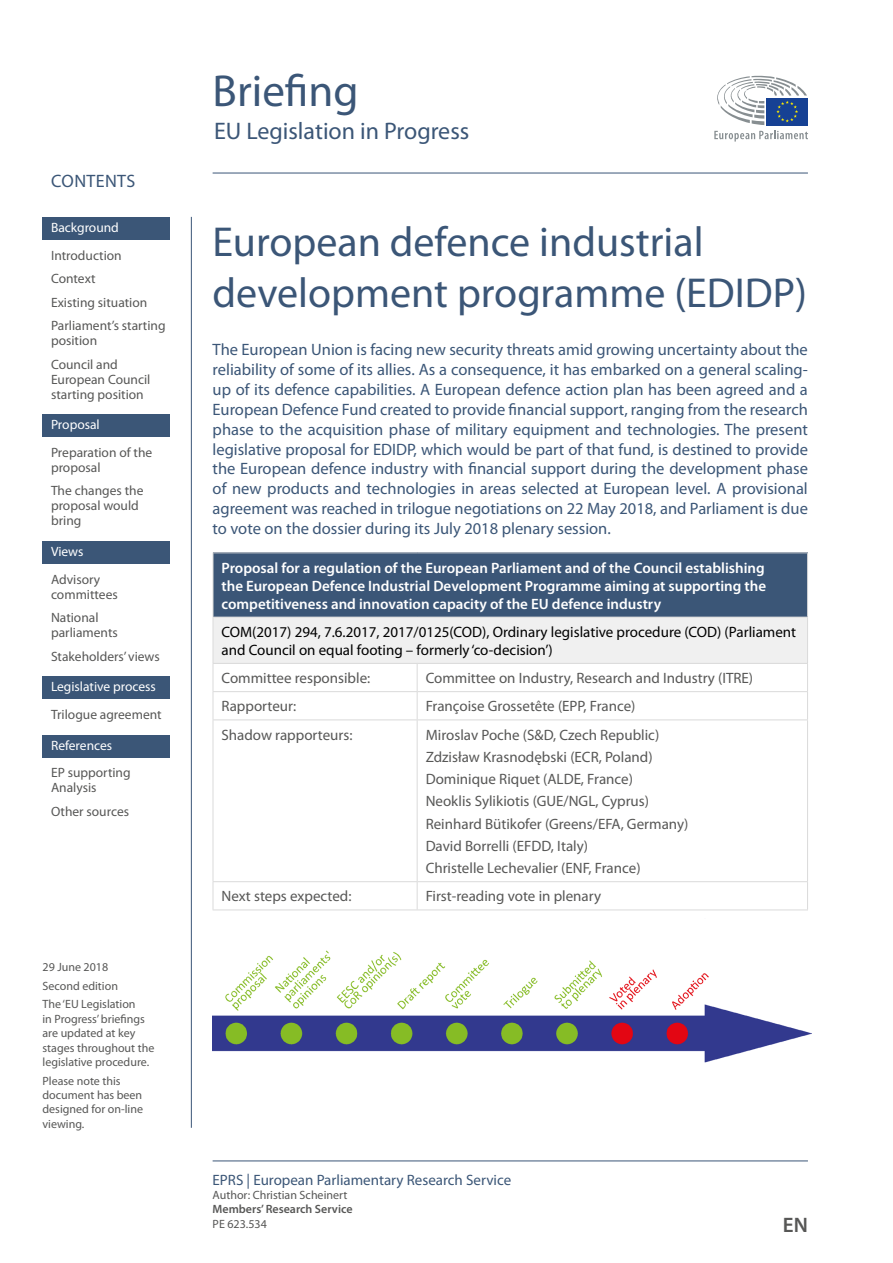
<style>
.page{position:relative;width:893px;height:1263px;background:#fff}
.page>*{position:absolute;margin:0;border:0;box-sizing:border-box;transform-origin:0 0}
.t1{font:45px "Myriad Pro";color:#3b5677}
.BR_-_Title{font:42px/50.4px "Myriad Pro";color:#3b5677}
.t2{font:24px "Myriad Pro";color:#3b5677}
.t3{font:600 21px "Myriad Pro";color:#575756}
.t4{font:18px "Myriad Pro";letter-spacing:.02em;color:#3b5677}
.body{font:16.5px/19.8px "Myriad Pro";color:#3b5677;text-align:justify}
.table_body{font:15px "Myriad Pro";color:#575756}
.table_column_title{font:600 15px/18px "Myriad Pro";color:#fff;text-align:justify}
.table_row_title{font:15px/18px "Myriad Pro";color:#000}
.t5{font:15px "Myriad Pro";color:#3b5677}
.ToC_sub{font:13.5px/15px "Myriad Pro";color:#575756}
.ToC_main{font:13.5px "Myriad Pro";color:#fff}
.master_BR_-_1st_page{font:12px/14.4px "Myriad Pro";color:#575756}
.t6{font:600 12px "Myriad Pro";color:#575756}
</style>
<div class="page">
<div style="left:43px;top:217px;width:127px;height:22px;background:#3b5677"></div>
<div style="left:43px;top:415px;width:127px;height:22px;background:#3b5677"></div>
<div style="left:43px;top:542px;width:127px;height:22px;background:#3b5677"></div>
<div style="left:43px;top:677px;width:127px;height:22px;background:#3b5677"></div>
<div style="left:43px;top:735px;width:127px;height:22px;background:#3b5677"></div>
<svg style="left:714px;top:131px;width:94px;height:11px"></svg>
<div style="left:766px;top:98px;width:42px;height:27px;background:#164194"></div>
<svg style="left:717px;top:75px;width:90px;height:50px"></svg>
<hr style="left:213px;top:1160px;width:595px;height:1px;background:#3b5677">
<hr style="left:191px;top:217px;width:1px;height:911px;background:#3b5677">
<hr style="left:213px;top:173px;width:595px;height:1px;background:#3b5677">
<div style="left:213px;top:553px;width:594px;height:64px;background:#3b5677"></div>
<div style="left:213px;top:617px;width:594px;height:46px;background:#f0f0f0"></div>
<hr style="left:213px;top:552px;width:204px;height:1px;background:#dadada">
<hr style="left:213px;top:553px;width:1px;height:64px;background:#dadada">
<hr style="left:417px;top:552px;width:391px;height:1px;background:#dadada">
<hr style="left:807px;top:553px;width:1px;height:64px;background:#dadada">
<hr style="left:213px;top:617px;width:1px;height:46px;background:#dadada">
<hr style="left:807px;top:617px;width:1px;height:46px;background:#dadada">
<hr style="left:213px;top:691px;width:204px;height:1px;background:#dadada">
<svg style="left:213px;top:664px;width:1px;height:55px"></svg>
<hr style="left:417px;top:691px;width:391px;height:1px;background:#dadada">
<svg style="left:417px;top:664px;width:1px;height:55px"></svg>
<svg style="left:807px;top:664px;width:1px;height:55px"></svg>
<hr style="left:213px;top:719px;width:204px;height:1px;background:#dadada">
<hr style="left:213px;top:720px;width:1px;height:161px;background:#dadada">
<hr style="left:417px;top:719px;width:391px;height:1px;background:#dadada">
<hr style="left:417px;top:720px;width:1px;height:161px;background:#dadada">
<hr style="left:807px;top:720px;width:1px;height:161px;background:#dadada">
<hr style="left:213px;top:881px;width:204px;height:1px;background:#dadada">
<svg style="left:213px;top:882px;width:1px;height:27px"></svg>
<hr style="left:417px;top:881px;width:391px;height:1px;background:#dadada">
<svg style="left:417px;top:882px;width:1px;height:27px"></svg>
<svg style="left:807px;top:882px;width:1px;height:27px"></svg>
<hr style="left:213px;top:909px;width:204px;height:1px;background:#dadada">
<hr style="left:417px;top:909px;width:391px;height:1px;background:#dadada">
<hr style="left:213px;top:617px;width:204px;height:1px;background:#dadada">
<hr style="left:417px;top:617px;width:391px;height:1px;background:#dadada">
<hr style="left:213px;top:663px;width:204px;height:1px;background:#dadada">
<hr style="left:417px;top:663px;width:391px;height:1px;background:#dadada">
<img style="left:213px;top:950px;width:598px;height:113px">
<p class="t4" style="left:51px;top:169px;width:86px">CONTENTS</p>
<p class="ToC_main" style="left:51px;top:219px;width:69px">Background</p>
<p class="ToC_sub" style="left:51px;top:247px;width:72px">Introduction</p>
<p class="ToC_sub" style="left:51px;top:271px;width:46px">Context</p>
<p class="ToC_sub" style="left:51px;top:294px;width:98px">Existing situation</p>
<p class="ToC_sub" style="left:51px;top:318px;width:116px">Parliament’s starting position</p>
<p class="ToC_sub" style="left:51px;top:356px;width:101px">Council and<br>European Council starting position</p>
<p class="ToC_main" style="left:51px;top:416px;width:50px">Proposal</p>
<p class="ToC_sub" style="left:51px;top:445px;width:103px">Preparation of the proposal</p>
<p class="ToC_sub" style="left:51px;top:483px;width:94px">The changes the proposal would bring</p>
<p class="ToC_main" style="left:51px;top:543px;width:34px">Views</p>
<p class="ToC_sub" style="left:51px;top:571px;width:68px">Advisory committees</p>
<p class="ToC_sub" style="left:51px;top:610px;width:68px">National parliaments</p>
<p class="ToC_sub" style="left:51px;top:648px;width:110px">Stakeholders’ views</p>
<p class="ToC_main" style="left:51px;top:678px;width:106px">Legislative process</p>
<p class="ToC_sub" style="left:51px;top:707px;width:112px">Trilogue agreement</p>
<p class="ToC_main" style="left:51px;top:737px;width:63px">References</p>
<p class="ToC_sub" style="left:51px;top:765px;width:81px">EP supporting<br>Analysis</p>
<p class="ToC_sub" style="left:51px;top:803px;width:80px">Other sources</p>
<p class="master_BR_-_1st_page" style="left:43px;top:959px;width:67px">29 June 2018</p>
<p class="master_BR_-_1st_page" style="left:43px;top:978px;width:77px">Second edition</p>
<p class="master_BR_-_1st_page" style="left:43px;top:997px;width:113px">The ‘EU Legislation<br>in Progress’ briefings are updated at key stages throughout the legislative procedure.</p>
<p class="master_BR_-_1st_page" style="left:43px;top:1073px;width:102px">Please note this document has been designed for on-line viewing.</p>
<h1 class="t1" style="left:213px;top:63px;width:148px">Briefing</h1>
<h3 class="t2" style="left:214px;top:117px;width:257px">EU Legislation in Progress</h3>
<p class="BR_-_Title" style="left:213px;top:217px;width:596px">European defence industrial development programme (EDIDP)</p>
<p class="body" style="left:213px;top:340px;width:597px">The European Union is facing new security threats amid growing uncertainty about the reliability of some of its allies. As a consequence, it has embarked on a general scaling&shy;up of its defence capabilities. A European defence action plan has been agreed and a European Defence Fund created to provide financial support, ranging from the research phase to the acquisition phase of military equipment and technologies. The present legislative proposal for EDIDP, which would be part of that fund, is destined to provide the European defence industry with financial support during the development phase of new products and technologies in areas selected at European level. A provisional agreement was reached in trilogue negotiations on 22 May 2018, and Parliament is due to vote on the dossier during its July 2018 plenary session.</p>
<p class="table_column_title" style="left:221px;top:559px;width:546px">Proposal for a regulation of the European Parliament and of the Council establishing the European Defence Industrial Development Programme aiming at supporting the competitiveness and innovation capacity of the EU defence industry</p>
<p class="table_row_title" style="left:221px;top:623px;width:576px">COM(2017) 294, 7.6.2017, 2017/0125(COD), Ordinary legislative procedure (COD) (Parliament and Council on equal footing – formerly ‘co-decision’)</p>
<p class="table_body" style="left:221px;top:669px;width:150px">Committee responsible:</p>
<p class="table_body" style="left:426px;top:669px;width:329px">Committee on Industry, Research and Industry (ITRE)</p>
<p class="table_body" style="left:221px;top:697px;width:76px">Rapporteur:</p>
<p class="table_body" style="left:426px;top:697px;width:211px">Françoise Grossetête (EPP, France)</p>
<p class="table_body" style="left:221px;top:725px;width:132px">Shadow rapporteurs:</p>
<p class="table_body" style="left:426px;top:725px;width:235px">Miroslav Poche (S&amp;D, Czech Republic)</p>
<p class="table_body" style="left:426px;top:748px;width:229px">Zdzisław Krasnodębski (ECR, Poland)</p>
<p class="table_body" style="left:426px;top:770px;width:209px">Dominique Riquet (ALDE, France)</p>
<p class="table_body" style="left:426px;top:792px;width:225px">Neoklis Sylikiotis (GUE/NGL, Cyprus)</p>
<p class="table_body" style="left:426px;top:814px;width:264px">Reinhard Bütikofer (Greens/EFA, Germany)</p>
<p class="table_body" style="left:426px;top:837px;width:164px">David Borrelli (EFDD, Italy)</p>
<p class="table_body" style="left:426px;top:859px;width:216px">Christelle Lechevalier (ENF, France)</p>
<p class="table_body" style="left:221px;top:887px;width:131px">Next steps expected:</p>
<p class="table_body" style="left:426px;top:887px;width:177px">First-reading vote in plenary</p>
<p class="t5" style="left:213px;top:1170px;width:300px">EPRS | European Parliamentary Research Service</p>
<p class="master_BR_-_1st_page" style="left:213px;top:1187px;width:136px">Author: Christian Scheinert</p>
<p class="t6" style="left:213px;top:1203px;width:141px">Members’ Research Service</p>
<p class="master_BR_-_1st_page" style="left:213px;top:1216px;width:56px">PE 623.534</p>
<p class="t3" style="left:783px;top:1213px;width:27px">EN</p>
</div>
